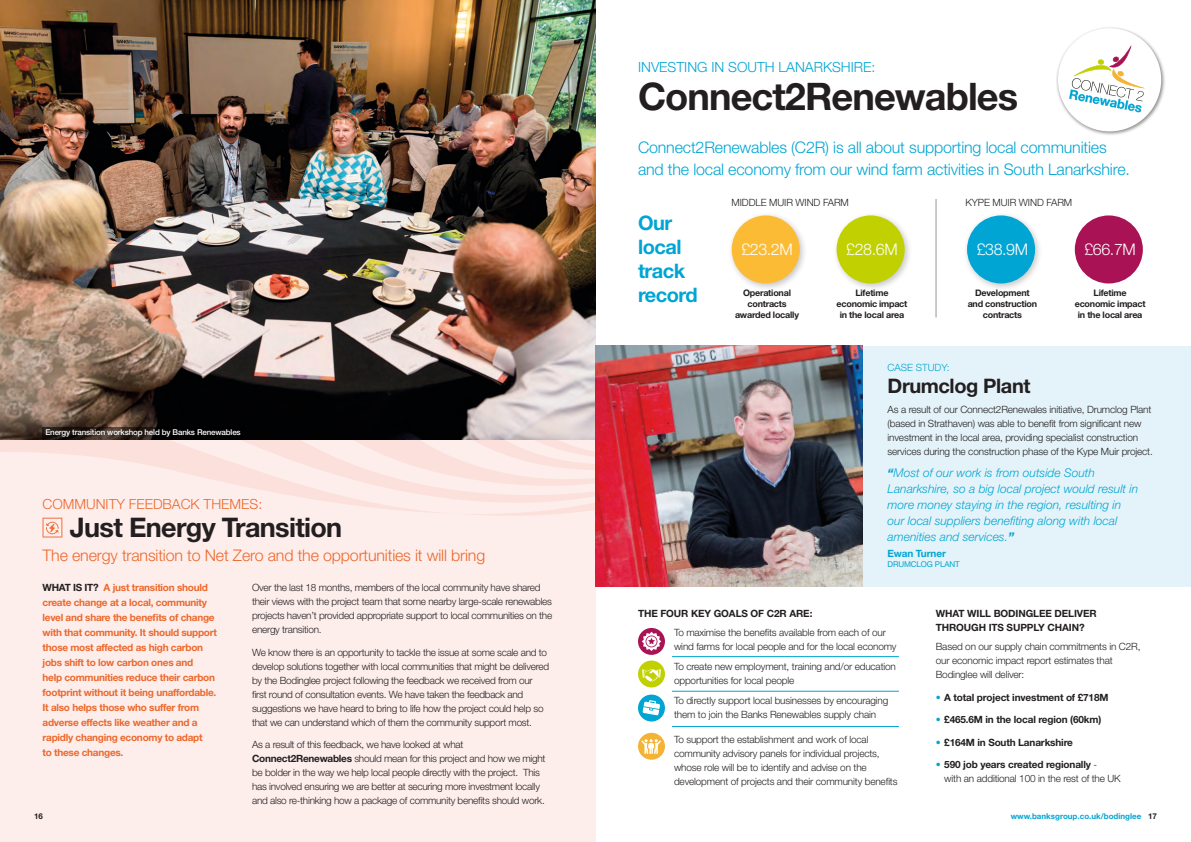
<style>
.page{position:relative;width:1191px;height:842px;background:#fff}
.page>*{position:absolute;margin:0;border:0;box-sizing:border-box;transform-origin:0 0}
.t1{font:700 38px "Helvetica Neue LT Std";letter-spacing:-.025em;color:#231f20}
.t2{font:700 27px "Helvetica Neue LT Std";letter-spacing:-.025em;color:#231f20}
.t3{font:700 20px/24px "Helvetica Neue LT Std";letter-spacing:-.025em;color:#00a5d3}
.t4{font:700 20px "Helvetica Neue LT Std";letter-spacing:-.02em;color:#231f20}
.t5{font:300 16px/22px "Helvetica Neue LT Std";letter-spacing:-.01em;color:#00a5d3}
.t6{font:300 16px "Helvetica Neue LT Std";letter-spacing:-.01em;color:#ec682c}
.t7{font:300 16px "Helvetica Neue LT Std";letter-spacing:-.025em;color:#fff}
.t8{font:300 14px "Helvetica Neue LT Std";color:#00a5d3}
.t9{font:300 14px "Helvetica Neue LT Std";color:#ec682c}
.t10{font:italic 300 12px/16px "Helvetica Neue LT Std";color:#00a5d3}
.t11{font:300 10px/14px "Helvetica Neue LT Std";letter-spacing:-.025em;color:#231f20}
.t12{font:700 10px/15px "Helvetica Neue LT Std";letter-spacing:-.025em;color:#ec682c}
.t13{font:700 10px/14px "Helvetica Neue LT Std";letter-spacing:-.015em;color:#231f20}
.t14{font:300 10px "Helvetica Neue LT Std";color:#00a5d3}
.t15{font:700 10px "Helvetica Neue LT Std";letter-spacing:-.015em;color:#00a5d3}
.t16{font:700 9px/11px "Helvetica Neue LT Std";letter-spacing:-.025em;color:#231f20;text-align:center}
.t17{font:500 8px "Helvetica Neue LT Std";letter-spacing:-.02em;color:#fff}
.t18{font:700 8px "Helvetica Neue LT Std";color:#00a5d3}
.t19{font:8px "Helvetica Neue LT Std";letter-spacing:-.015em;color:#00a5d3}
.t20{font:700 8px "Helvetica Neue LT Std";color:#231f20}
.s1{color:#231f20}
.s2{font-weight:700}
.s3{font-weight:800}
.s4{color:#00a5d3}
.s5{font-weight:700;color:#00a5d3}
</style>
<div class="page">
<div style="left:0;top:0;width:595px;height:842px;background:#fdeeec"></div>
<svg style="left:0;top:439px;width:595px;height:79px"></svg>
<img style="left:0;top:0;width:595px;height:439px">
<div style="left:862px;top:346px;width:329px;height:241px;background:#e3f3f9"></div>
<img style="left:595px;top:346px;width:267px;height:241px">
<svg style="left:1056px;top:27px;width:109px;height:108px"></svg>
<div style="left:727px;top:211px;width:80px;height:80px;background:#231f20;opacity:.25"></div>
<div style="left:731px;top:215px;width:68px;height:68px;background:#fbbb35;border-radius:50%"></div>
<div style="left:832px;top:211px;width:80px;height:80px;background:#231f20;opacity:.25"></div>
<div style="left:836px;top:215px;width:68px;height:68px;background:#c0d000;border-radius:50%"></div>
<div style="left:963px;top:211px;width:80px;height:80px;background:#231f20;opacity:.25"></div>
<div style="left:967px;top:215px;width:68px;height:68px;background:#00a5d3;border-radius:50%"></div>
<div style="left:1074px;top:215px;width:68px;height:68px;background:#a91255;border-radius:50%"></div>
<hr style="left:935px;top:199px;width:1px;height:118px;background:#949699">
<div style="left:638px;top:733px;width:27px;height:27px;background:#f4b335;border-radius:50%"></div>
<svg style="left:641px;top:739px;width:20px;height:15px"></svg>
<div style="left:638px;top:694px;width:27px;height:27px;background:#00a5d3;border-radius:50%"></div>
<svg style="left:642px;top:700px;width:18px;height:15px"></svg>
<div style="left:638px;top:660px;width:27px;height:27px;background:#c0d000;border-radius:50%"></div>
<svg style="left:642px;top:669px;width:19px;height:13px"></svg>
<svg style="left:638px;top:628px;width:27px;height:27px"></svg>
<svg style="left:642px;top:632px;width:19px;height:19px"></svg>
<hr style="left:672px;top:656px;width:227px;height:1px;background:#00a5d3">
<hr style="left:672px;top:691px;width:227px;height:1px;background:#00a5d3">
<hr style="left:672px;top:726px;width:227px;height:1px;background:#00a5d3">
<svg style="left:43px;top:427px;width:201px;height:12px"></svg>
<svg style="left:43px;top:518px;width:19px;height:19px"></svg>
<h3 class="t8" style="left:638px;top:59px;width:239px">INVESTING IN SOUTH LANARKSHIRE:</h3>
<h1 class="t1" style="left:638px;top:73px;width:381px">Connect2Renewables</h1>
<h3 class="t5" style="left:638px;top:136px;width:493px">Connect2Renewables (C2R) is all about supporting local communities and the local economy from our wind farm activities in South Lanarkshire.</h3>
<p class="t17" style="left:45px;top:428px;width:197px">Energy transition workshop held by Banks Renewables</p>
<h3 class="t9" style="left:43px;top:495px;width:221px">COMMUNITY FEEDBACK THEMES:</h3>
<h2 class="t2" style="left:70px;top:511px;width:274px">Just Energy Transition</h2>
<h3 class="t6" style="left:43px;top:546px;width:444px">The energy transition to Net Zero and the opportunities it will bring</h3>
<p class="t12" style="left:43px;top:580px;width:176px"><span class="s1">WHAT IS IT?</span> A just transition should create change at a local, community level and share the benefits of change with that community. It should support those most affected as high carbon jobs shift to low carbon ones and<br>help communities reduce their carbon footprint without it being unaffordable.<br>It also helps those who suffer from adverse effects like weather and a rapidly changing economy to adapt<br>to these changes.</p>
<p class="t11" style="left:252px;top:580px;width:302px">Over the last 18 months, members of the local community have shared their views with the project team that some nearby large-scale renewables projects haven’t provided appropriate support to local communities on the energy transition.</p>
<p class="t11" style="left:252px;top:645px;width:298px">We know there is an opportunity to tackle the issue at some scale and to develop solutions together with local communities that might be delivered by the Bodinglee project following the feedback we received from our first round of consultation events. We have taken the feedback and suggestions we have heard to bring to life how the project could help so that we can understand which of them the community support most.</p>
<p class="t11" style="left:252px;top:737px;width:295px">As a result of this feedback, we have looked at what <span class="s2">Connect2Renewables</span> should mean for this project and how we might be bolder in the way we help local people directly with the project. This has involved ensuring we are better at securing more investment locally and also re-thinking how a package of community benefits should work.</p>
<h3 class="t3" style="left:638px;top:210px;width:61px">Our local track record</h3>
<p class="t11" style="left:731px;top:195px;width:119px">MIDDLE MUIR WIND FARM</p>
<h3 class="t7" style="left:741px;top:240px;width:53px">£23.2M</h3>
<p class="t16" style="left:735px;top:287px;width:65px">Operational contracts awarded locally</p>
<h3 class="t7" style="left:846px;top:240px;width:53px">£28.6M</h3>
<p class="t16" style="left:836px;top:287px;width:72px">Lifetime economic impact in the local area</p>
<p class="t11" style="left:965px;top:195px;width:108px">KYPE MUIR WIND FARM</p>
<h3 class="t7" style="left:976px;top:240px;width:53px">£38.9M</h3>
<p class="t16" style="left:967px;top:287px;width:71px">Development and construction contracts</p>
<h3 class="t7" style="left:1084px;top:240px;width:53px">£66.7M</h3>
<p class="t16" style="left:1074px;top:287px;width:72px">Lifetime economic impact in the local area</p>
<p class="t14" style="left:887px;top:362px;width:63px">CASE STUDY:</p>
<h3 class="t4" style="left:887px;top:374px;width:144px">Drumclog Plant</h3>
<p class="t11" style="left:887px;top:402px;width:267px">As a result of our Connect2Renewales initiative, Drumclog Plant (based in Strathaven) was able to benefit from significant new investment in the local area, providing specialist construction services during the construction phase of the Kype Muir project.</p>
<p class="t10" style="left:887px;top:464px;width:252px"><span class="s3">“</span>Most of our work is from outside South Lanarkshire, so a big local project would result in more money staying in the region, resulting in our local suppliers benefiting along with local amenities and services.<span class="s3">”</span></p>
<p class="t15" style="left:887px;top:547px;width:60px">Ewan Turner</p>
<p class="t19" style="left:887px;top:559px;width:74px">DRUMCLOG PLANT</p>
<p class="t13" style="left:638px;top:606px;width:176px">THE FOUR KEY GOALS OF C2R ARE:</p>
<p class="t11" style="left:674px;top:625px;width:224px">To maximise the benefits available from each of our wind farms for local people and for the local economy</p>
<p class="t11" style="left:674px;top:659px;width:223px">To create new employment, training and/or education opportunities for local people</p>
<p class="t11" style="left:674px;top:693px;width:216px">To directly support local businesses by encouraging them to join the Banks Renewables supply chain</p>
<p class="t11" style="left:674px;top:732px;width:225px">To support the establishment and work of local community advisory panels for individual projects, whose role will be to identify and advise on the development of projects and their community benefits</p>
<p class="t13" style="left:935px;top:606px;width:162px">WHAT WILL BODINGLEE DELIVER<br>THROUGH ITS SUPPLY CHAIN?</p>
<p class="t11" style="left:935px;top:639px;width:206px">Based on our supply chain commitments in C2R, our economic impact report estimates that<br>Bodinglee will deliver:</p>
<p class="t13" style="left:935px;top:690px;width:174px"><span class="s4">•</span> A total project investment of £718M</p>
<p class="t13" style="left:935px;top:712px;width:167px"><span class="s4">•</span> £465.6M in the local region (60km)</p>
<p class="t13" style="left:935px;top:735px;width:139px"><span class="s4">•</span> £164M in South Lanarkshire</p>
<p class="t11" style="left:944px;top:757px;width:178px;text-indent:-8px"><span class="s5">•</span> <span class="s2">590 job years created regionally</span> -<br>with an additional 100 in the rest of the UK</p>
<p class="t20" style="left:34px;top:811px;width:10px">16</p>
<p class="t18" style="left:1010px;top:811px;width:148px">www.banksgroup.co.uk/bodinglee <span class="s1">17</span></p>
</div>
